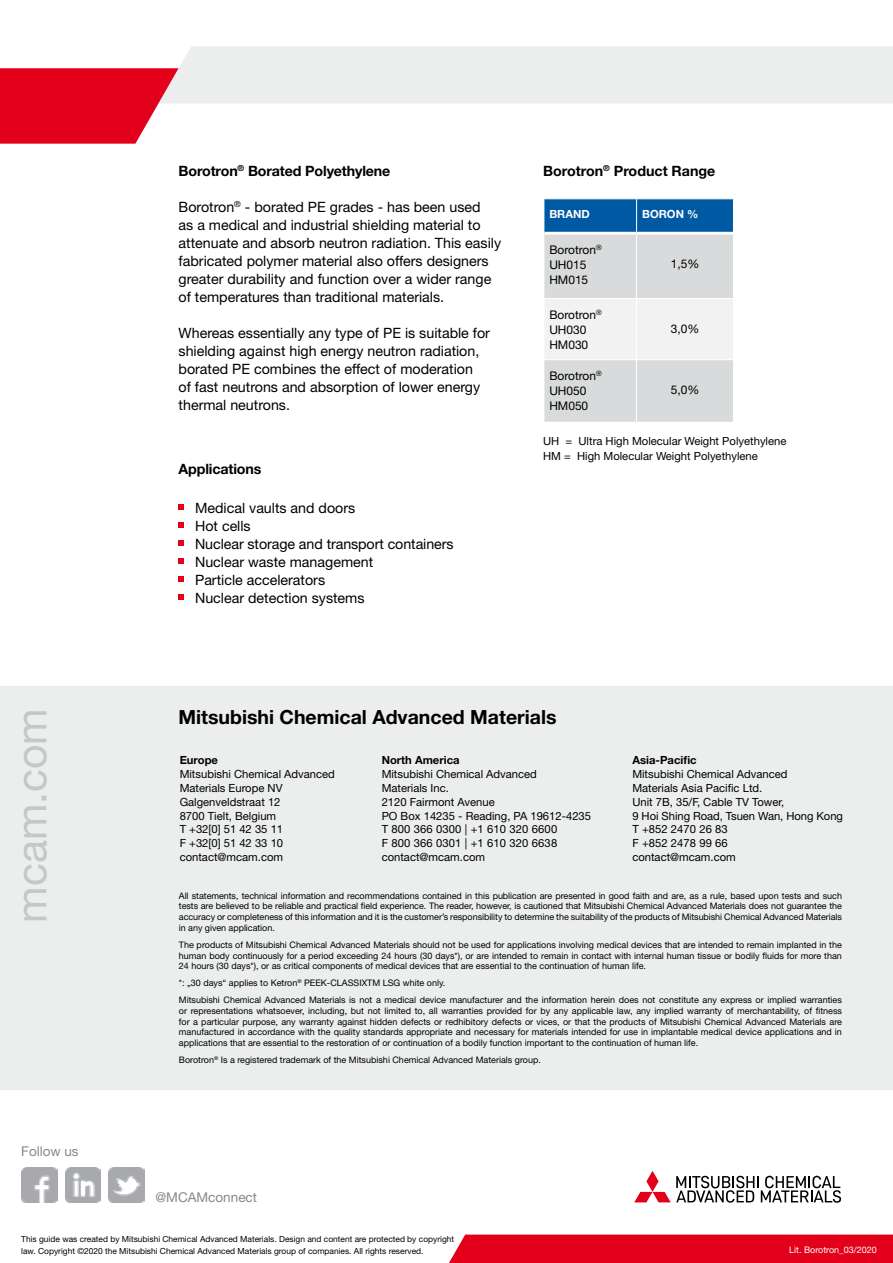
<style>
.page{position:relative;width:893px;height:1263px;background:#fff}
.page>*{position:absolute;margin:0;border:0;box-sizing:border-box;transform-origin:0 0}
.t1{font:42.75px "Helvetica Neue LT Std";color:#c6c7c8}
.t2{font:700 19.5px "Helvetica Neue LT Std";color:#000}
.t3{font:14.25px/18px "Helvetica Neue LT Std";color:#000}
.t4{font:700 14.25px "Helvetica Neue LT Std";letter-spacing:-.01em;color:#000}
.t5{font:13.5px "Helvetica Neue LT Std";color:#87888a}
.t6{font:12px/15px "Helvetica Neue LT Std";color:#000}
.t7{font:11.25px/13.8px "Helvetica Neue LT Std";color:#000}
.t8{font:700 11.25px "Helvetica Neue LT Std";color:#000}
.t9{font:700 11.25px "Helvetica Neue LT Std";color:#fff}
.t10{font:9px/10.8px "Helvetica Neue LT Std";color:#000;text-align:justify}
.t11{font:9px "Helvetica Neue LT Std";color:#fff}
.t12{font:8.4px/11.4px "Helvetica Neue LT Std";color:#000}
</style>
<div class="page">
<div style="left:0;top:686px;width:893px;height:404px;background:#eceded"></div>
<div style="left:449px;top:1234px;width:444px;height:29px;background:#e2001a"></div>
<svg style="left:0;top:46px;width:893px;height:98px"></svg>
<svg style="left:634px;top:1171px;width:207px;height:32px"></svg>
<svg style="left:179px;top:504px;width:5px;height:6px"></svg>
<svg style="left:179px;top:522px;width:5px;height:6px"></svg>
<svg style="left:179px;top:540px;width:5px;height:6px"></svg>
<svg style="left:179px;top:558px;width:5px;height:6px"></svg>
<svg style="left:179px;top:576px;width:5px;height:6px"></svg>
<svg style="left:179px;top:594px;width:5px;height:6px"></svg>
<svg style="left:544px;top:199px;width:189px;height:223px"></svg>
<hr style="left:636px;top:235px;width:1px;height:63px;background:#fff">
<hr style="left:544px;top:298px;width:93px;height:1px;background:#fff">
<hr style="left:637px;top:298px;width:96px;height:1px;background:#fff">
<hr style="left:636px;top:299px;width:1px;height:60px;background:#fff">
<hr style="left:636px;top:199px;width:1px;height:33px;background:#fff">
<hr style="left:544px;top:232px;width:93px;height:3px;background:#fff">
<hr style="left:637px;top:232px;width:96px;height:3px;background:#fff">
<hr style="left:544px;top:359px;width:93px;height:1px;background:#fff">
<hr style="left:637px;top:359px;width:96px;height:1px;background:#fff">
<hr style="left:636px;top:360px;width:1px;height:62px;background:#fff">
<img style="left:22px;top:1167px;width:35px;height:36px">
<img style="left:65px;top:1167px;width:36px;height:36px">
<img style="left:109px;top:1167px;width:35px;height:36px">
<h1 class="t1" style="left:6px;top:922px;width:216px;rotate:-90deg">mcam.com</h1>
<h3 class="t5" style="left:21px;top:1143px;width:59px">Follow us</h3>
<h3 class="t4" style="left:179px;top:162px;width:213px">Borotron<sup>®</sup> Borated Polyethylene</h3>
<p class="t3" style="left:179px;top:198px;width:324px">Borotron<sup>®</sup> - borated PE grades - has been used<br>as a medical and industrial shielding material to attenuate and absorb neutron radiation. This easily fabricated polymer material also offers designers greater durability and function over a wider range of temperatures than traditional materials.</p>
<h3 class="t3" style="left:179px;top:324px;width:313px">Whereas essentially any type of PE is suitable for shielding against high energy neutron radiation, borated PE combines the effect of moderation<br>of fast neutrons and absorption of lower energy thermal neutrons.</h3>
<h3 class="t4" style="left:179px;top:460px;width:84px">Applications</h3>
<h3 class="t3" style="left:195px;top:499px;width:260px">Medical vaults and doors<br>Hot cells<br>Nuclear storage and transport containers<br>Nuclear waste management<br>Particle accelerators<br>Nuclear detection systems</h3>
<h3 class="t4" style="left:543px;top:162px;width:174px">Borotron<sup>®</sup> Product Range</h3>
<p class="t9" style="left:549px;top:207px;width:42px">BRAND</p>
<p class="t9" style="left:642px;top:207px;width:58px">BORON %</p>
<h3 class="t6" style="left:549px;top:242px;width:54px">Borotron<sup>®<br></sup>UH015<br>HM015</h3>
<h3 class="t6" style="left:671px;top:256px;width:30px">1,5%</h3>
<h3 class="t6" style="left:549px;top:307px;width:54px">Borotron<sup>®<br></sup>UH030<br>HM030</h3>
<h3 class="t6" style="left:549px;top:368px;width:54px">Borotron<sup>®<br></sup>UH050<br>HM050</h3>
<h3 class="t6" style="left:671px;top:321px;width:30px">3,0%</h3>
<h3 class="t6" style="left:671px;top:382px;width:30px">5,0%</h3>
<p class="t7" style="left:543px;top:433px;width:245px;line-height:15px">UH = Ultra High Molecular Weight Polyethylene<br>HM = High Molecular Weight Polyethylene</p>
<h2 class="t2" style="left:179px;top:705px;width:379px">Mitsubishi Chemical Advanced Materials</h2>
<p class="t8" style="left:180px;top:753px;width:40px">Europe</p>
<p class="t7" style="left:180px;top:767px;width:157px">Mitsubishi Chemical Advanced<br>Materials Europe NV<br>Galgenveldstraat 12<br>8700 Tielt, Belgium<br>T +32[0] 51 42 35 11<br>F +32[0] 51 42 33 10 contact@mcam.com</p>
<p class="t8" style="left:382px;top:753px;width:79px">North America</p>
<p class="t7" style="left:382px;top:767px;width:211px">Mitsubishi Chemical Advanced<br>Materials Inc.<br>2120 Fairmont Avenue<br>PO Box 14235 - Reading, PA 19612-4235<br>T 800 366 0300 | +1 610 320 6600<br>F 800 366 0301 | +1 610 320 6638 contact@mcam.com</p>
<p class="t8" style="left:632px;top:753px;width:66px">Asia-Pacific</p>
<p class="t7" style="left:632px;top:767px;width:212px">Mitsubishi Chemical Advanced<br>Materials Asia Pacific Ltd.<br>Unit 7B, 35/F, Cable TV Tower,<br>9 Hoi Shing Road, Tsuen Wan, Hong Kong<br>T +852 2470 26 83<br>F +852 2478 99 66<br>contact@mcam.com</p>
<p class="t10" style="left:179px;top:890px;width:665px">All statements, technical information and recommendations contained in this publication are presented in good faith and are, as a rule, based upon tests and such tests are believed to be reliable and practical field experience. The reader, however, is cautioned that Mitsubishi Chemical Advanced Materials does not guarantee the accuracy or completeness of this information and it is the customer’s responsibility to determine the suitability of the products of Mitsubishi Chemical Advanced Materials in any given application.</p>
<p class="t10" style="left:179px;top:939px;width:665px">The products of Mitsubishi Chemical Advanced Materials should not be used for applications involving medical devices that are intended to remain implanted in the human body continuously for a period exceeding 24 hours (30 days*), or are intended to remain in contact with internal human tissue or bodily fluids for more than 24 hours (30 days*), or as critical components of medical devices that are essential to the continuation of human life.</p>
<p class="t10" style="left:179px;top:974px;width:664px;line-height:16.8px">*: „30 days“ applies to Ketron<sup>®</sup> PEEK-CLASSIXTM LSG white only.<br>Mitsubishi Chemical Advanced Materials is not a medical device manufacturer and the information herein does not constitute any express or implied warranties</p>
<p class="t10" style="left:179px;top:1005px;width:665px">or representations whatsoever, including, but not limited to, all warranties provided for by any applicable law, any implied warranty of merchantability, of fitness for a particular purpose, any warranty against hidden defects or redhibitory defects or vices, or that the products of Mitsubishi Chemical Advanced Materials are manufactured in accordance with the quality standards appropriate and necessary for materials intended for use in implantable medical device applications and in applications that are essential to the restoration of or continuation of a bodily function important to the continuation of human life.</p>
<p class="t10" style="left:179px;top:1054px;width:363px">Borotron<sup>®</sup> Is a registered trademark of the Mitsubishi Chemical Advanced Materials group.</p>
<h3 class="t5" style="left:155px;top:1189px;width:103px">@MCAMconnect</h3>
<p class="t12" style="left:21px;top:1233px;width:434px">This guide was created by Mitsubishi Chemical Advanced Materials. Design and content are protected by copyright law. Copyright ©2020 the Mitsubishi Chemical Advanced Materials group of companies. All rights reserved.</p>
<p class="t11" style="left:789px;top:1245px;width:89px">Lit. Borotron_03/2020</p>
</div>
